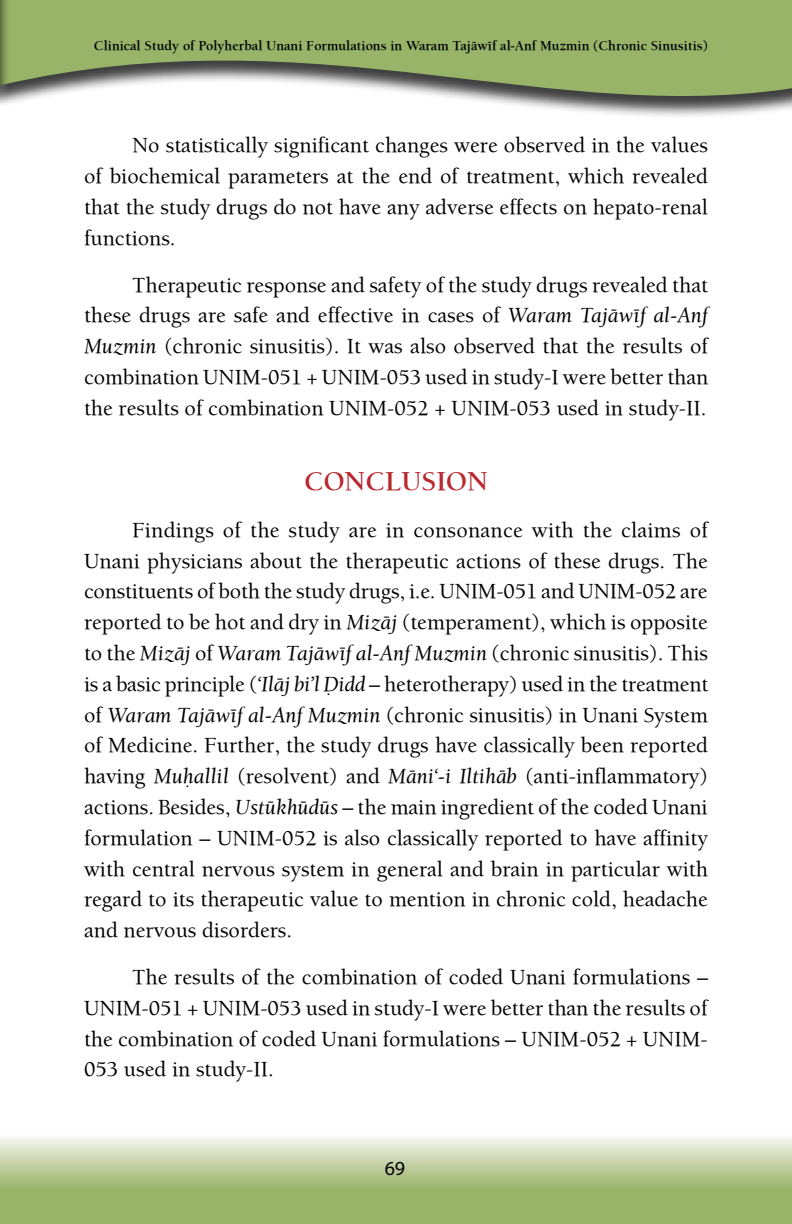
<style>
.page{position:relative;width:792px;height:1224px;background:#fff}
.page>*{position:absolute;margin:0;border:0;box-sizing:border-box;transform-origin:0 0}
.t1{font:700 28px "Balaram";color:#b8292f}
.t2{font:22px/30.8px "Balaram";color:#000;text-align:justify}
.t3{font:20px "Myriad Pro";color:#000}
.t4{font:700 14px "Balaram";color:#000}
.s1{font-style:italic}
</style>
<div class="page">
<svg style="left:0;top:1137px;width:792px;height:87px;background:#b4c790"></svg>
<svg style="left:20px;top:0;width:772px;height:116px;fill:#98b469"></svg>
<div style="left:0;top:0;width:20px;height:127px;background:#000;opacity:.75"></div>
<svg style="left:0;top:0;width:1px;height:127px"></svg>
<p class="t4" style="left:94px;top:37px;width:616px">Clinical Study of Polyherbal Unani Formulations in Waram Tajäwéf al-Anf Muzmin (Chronic Sinusitis)</p>
<p class="t2" style="left:84px;top:130px;width:626px;text-indent:48px">No statistically significant changes were observed in the values of biochemical parameters at the end of treatment, which revealed that the study drugs do not have any adverse effects on hepato-renal functions.</p>
<p class="t2" style="left:84px;top:269px;width:626px;text-indent:48px">Therapeutic response and safety of the study drugs revealed that these drugs are safe and effective in cases of <span class="s1">Waram Tajäwéf al-Anf Muzmin</span> (chronic sinusitis). It was also observed that the results of combination UNIM-051 + UNIM-053 used in study-I were better than the results of combination UNIM-052 + UNIM-053 used in study-II.</p>
<p class="t1" style="left:304px;top:464px;width:185px">CONCLUSION</p>
<p class="t2" style="left:84px;top:514px;width:626px;text-indent:48px">Findings of the study are in consonance with the claims of Unani physicians about the therapeutic actions of these drugs. The constituents of both the study drugs, i.e. UNIM-051 and UNIM-052 are reported to be hot and dry in <span class="s1">Mizäj</span> (temperament), which is opposite to the <span class="s1">Mizäj</span> of <span class="s1">Waram Tajäwéf al-Anf Muzmin</span> (chronic sinusitis). This is a basic principle (<span class="s1">‘Iläj bi’l Òidd</span> – heterotherapy) used in the treatment of <span class="s1">Waram Tajäwéf al-Anf Muzmin</span> (chronic sinusitis) in Unani System of Medicine. Further, the study drugs have classically been reported having <span class="s1">Muùallil</span> (resolvent) and <span class="s1">Mäni‘-i Iltihäb</span> (anti-inflammatory) actions. Besides, <span class="s1">Ustükhüdüs</span> – the main ingredient of the coded Unani formulation – UNIM-052 is also classically reported to have affinity with central nervous system in general and brain in particular with regard to its therapeutic value to mention in chronic cold, headache and nervous disorders.</p>
<p class="t2" style="left:84px;top:961px;width:626px;text-indent:48px">The results of the combination of coded Unani formulations – UNIM-051 + UNIM-053 used in study-I were better than the results of the combination of coded Unani formulations – UNIM-052 + UNIM-053 used in study-II.</p>
<p class="t3" style="left:385px;top:1156px;width:22px">69</p>
</div>
